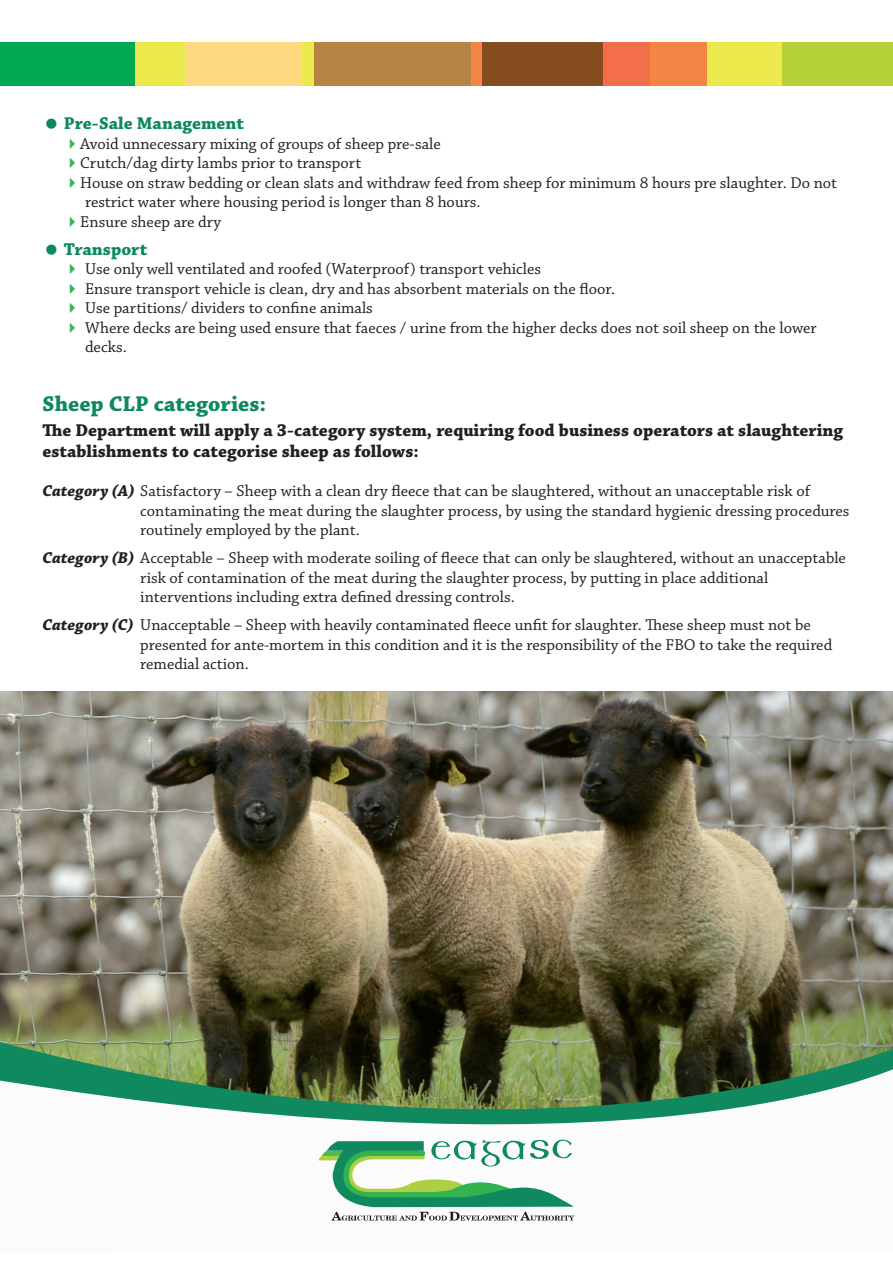
<style>
.page{position:relative;width:893px;height:1263px;background:#fff}
.page>*{position:absolute;margin:0;border:0;box-sizing:border-box;transform-origin:0 0}
.Default{font:700 22.5px "Chaparral Pro";color:#0e895f}
.Default-2{font:700 18px/21px "Chaparral Pro";color:#231f20}
.List_Paragraph{font:700 18px "Chaparral Pro";color:#0e895f}
.Default-3{font:16.5px/19.5px "Chaparral Pro";color:#231f20}
.List_Paragraph-2{font:16.5px/19.5px "Chaparral Pro";color:#231f20}
.s1{color:#36b558}
.s2{font-weight:700;font-style:italic}
</style>
<div class="page">
<img style="left:0;top:692px;width:893px;height:345px">
<svg style="left:0;top:1037px;width:893px;height:124px"></svg>
<svg style="left:319px;top:1140px;width:255px;height:80px"></svg>
<div style="left:0;top:43px;width:135px;height:42px;background:#00a852"></div>
<div style="left:185px;top:43px;width:118px;height:42px;background:#fed97f"></div>
<div style="left:135px;top:43px;width:50px;height:42px;background:#ebe94b"></div>
<div style="left:313px;top:43px;width:158px;height:42px;background:#b58442"></div>
<div style="left:303px;top:43px;width:11px;height:42px;background:#ebe94b"></div>
<div style="left:481px;top:43px;width:122px;height:42px;background:#844c1f"></div>
<div style="left:471px;top:43px;width:11px;height:42px;background:#f58545"></div>
<div style="left:649px;top:43px;width:59px;height:42px;background:#f58545"></div>
<div style="left:603px;top:43px;width:47px;height:42px;background:#f36f4a"></div>
<div style="left:782px;top:43px;width:111px;height:42px;background:#b4d138"></div>
<div style="left:708px;top:43px;width:74px;height:42px;background:#ebe94b"></div>
<p class="List_Paragraph" style="left:64px;top:113px;width:182px">Pre-Sale Management</p>
<p class="List_Paragraph-2" style="left:64px;top:134px;width:379px"><span class="s1">✔</span>Avoid unnecessary mixing of groups of sheep pre-sale</p>
<p class="List_Paragraph-2" style="left:64px;top:154px;width:299px"><span class="s1">✔</span>Crutch/dag dirty lambs prior to transport</p>
<p class="List_Paragraph-2" style="left:85px;top:173px;width:754px;text-indent:-21px"><span class="s1">✔</span>House on straw bedding or clean slats and withdraw feed from sheep for minimum 8 hours pre slaughter. Do not restrict water where housing period is longer than 8 hours.</p>
<p class="List_Paragraph-2" style="left:64px;top:212px;width:159px"><span class="s1">✔</span>Ensure sheep are dry</p>
<p class="List_Paragraph" style="left:64px;top:238px;width:85px">Transport</p>
<p class="List_Paragraph-2" style="left:64px;top:260px;width:479px"><span class="s1">✔</span> Use only well ventilated and roofed (Waterproof) transport vehicles</p>
<p class="List_Paragraph-2" style="left:64px;top:279px;width:553px"><span class="s1">✔</span> Ensure transport vehicle is clean, dry and has absorbent materials on the floor.</p>
<p class="List_Paragraph-2" style="left:64px;top:299px;width:311px"><span class="s1">✔</span> Use partitions/ dividers to confine animals</p>
<p class="List_Paragraph-2" style="left:85px;top:318px;width:733px;text-indent:-21px"><span class="s1">✔</span> Where decks are being used ensure that faeces / urine from the higher decks does not soil sheep on the lower decks.</p>
<p class="Default" style="left:43px;top:390px;width:225px">Sheep CLP categories:</p>
<p class="Default-2" style="left:43px;top:420px;width:802px">The Department will apply a 3-category system, requiring food business operators at slaughtering establishments to categorise sheep as follows:</p>
<p class="Default-3" style="left:140px;top:482px;width:711px;text-indent:-98px"><span class="s2">Category (A)</span> Satisfactory – Sheep with a clean dry fleece that can be slaughtered, without an unacceptable risk of contaminating the meat during the slaughter process, by using the standard hygienic dressing procedures routinely employed by the plant.</p>
<p class="Default-3" style="left:140px;top:549px;width:707px;text-indent:-98px"><span class="s2">Category (B)</span> Acceptable – Sheep with moderate soiling of fleece that can only be slaughtered, without an unacceptable risk of contamination of the meat during the slaughter process, by putting in place additional interventions including extra defined dressing controls.</p>
<p class="Default-3" style="left:140px;top:616px;width:693px;text-indent:-98px"><span class="s2">Category (C)</span> Unacceptable – Sheep with heavily contaminated fleece unfit for slaughter. These sheep must not be presented for ante-mortem in this condition and it is the responsibility of the FBO to take the required remedial action.</p>
</div>
